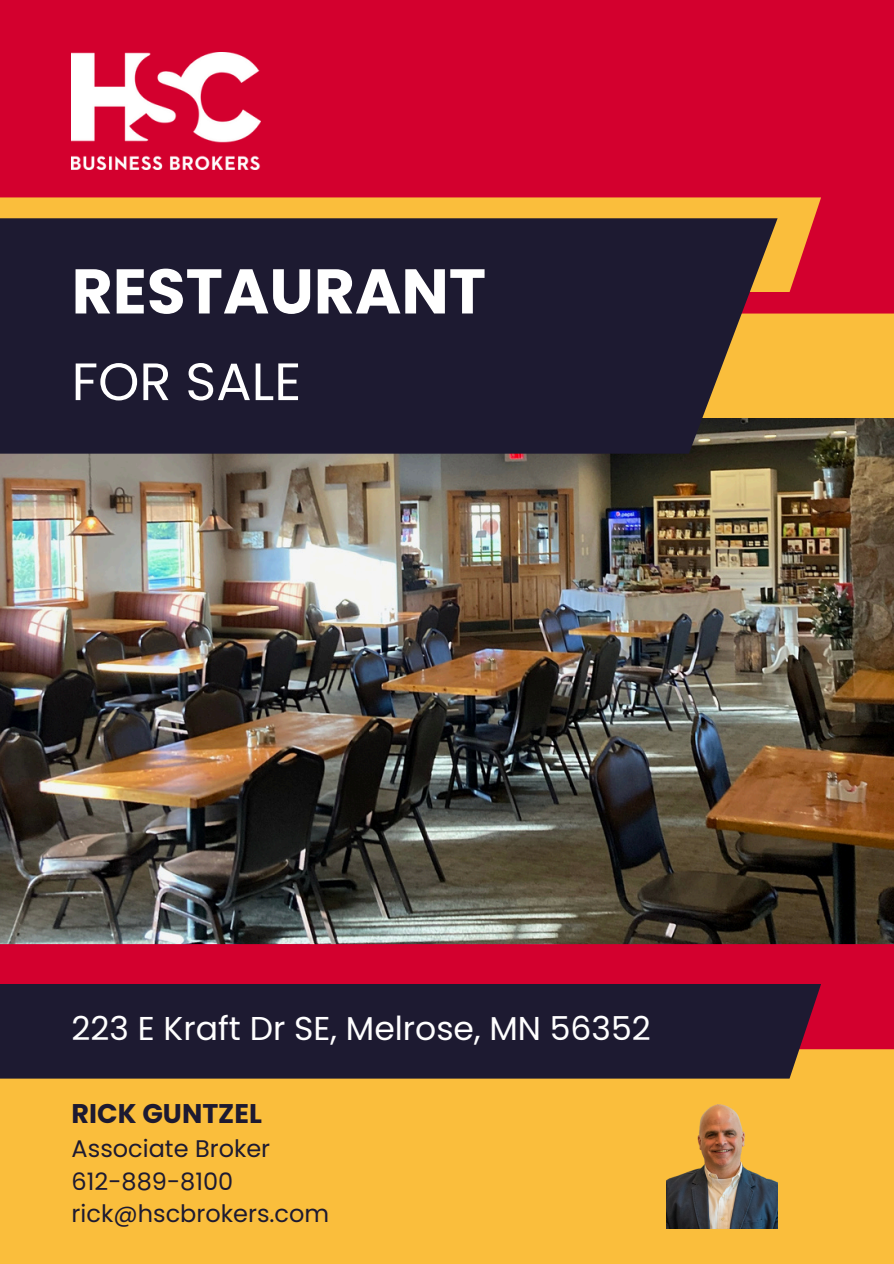
<style>
.page{position:relative;width:894px;height:1264px;background:#fff}
.page>*{position:absolute;margin:0;border:0;box-sizing:border-box;transform-origin:0 0}
.t1{font:700 63px "Poppins";color:#fff}
.t2{font:52.5px "Poppins";color:#fff}
.t3{font:33px "Poppins";color:#fff}
.t4{font:700 27px "Poppins";color:#1d1a31}
.t5{font:24px "Poppins";color:#1d1a31}
</style>
<div class="page">
<div style="left:0;top:0;width:893px;height:1263px;background:#d3002e"></div>
<img style="left:0;top:418px;width:893px;height:526px">
<div style="left:777px;top:313px;width:116px;height:105px;background:#fabe3c"></div>
<svg style="left:0;top:197px;width:820px;height:95px;background:#f6ad3a"></svg>
<div style="left:0;top:218px;width:777px;height:235px;background:#1d1a31"></div>
<div style="left:0;top:1049px;width:893px;height:214px;background:#fabe3c"></div>
<img style="left:72px;top:52px;width:189px;height:117px">
<div style="left:0;top:984px;width:820px;height:94px;background:#1d1a31"></div>
<img style="left:666px;top:1104px;width:111px;height:124px">
<h2 class="t1" style="left:72px;top:247px;width:416px">RESTAURANT</h2>
<p class="t2" style="left:72px;top:345px;width:231px">FOR SALE</p>
<p class="t3" style="left:72px;top:1005px;width:580px">223 E Kraft Dr SE, Melrose, MN 56352</p>
<h3 class="t4" style="left:72px;top:1094px;width:192px">RICK GUNTZEL</h3>
<p class="t5" style="left:72px;top:1131px;width:200px">Associate Broker</p>
<p class="t5" style="left:72px;top:1164px;width:163px">612-889-8100</p>
<p class="t5" style="left:72px;top:1197px;width:259px">rick@hscbrokers.com</p>
</div>
